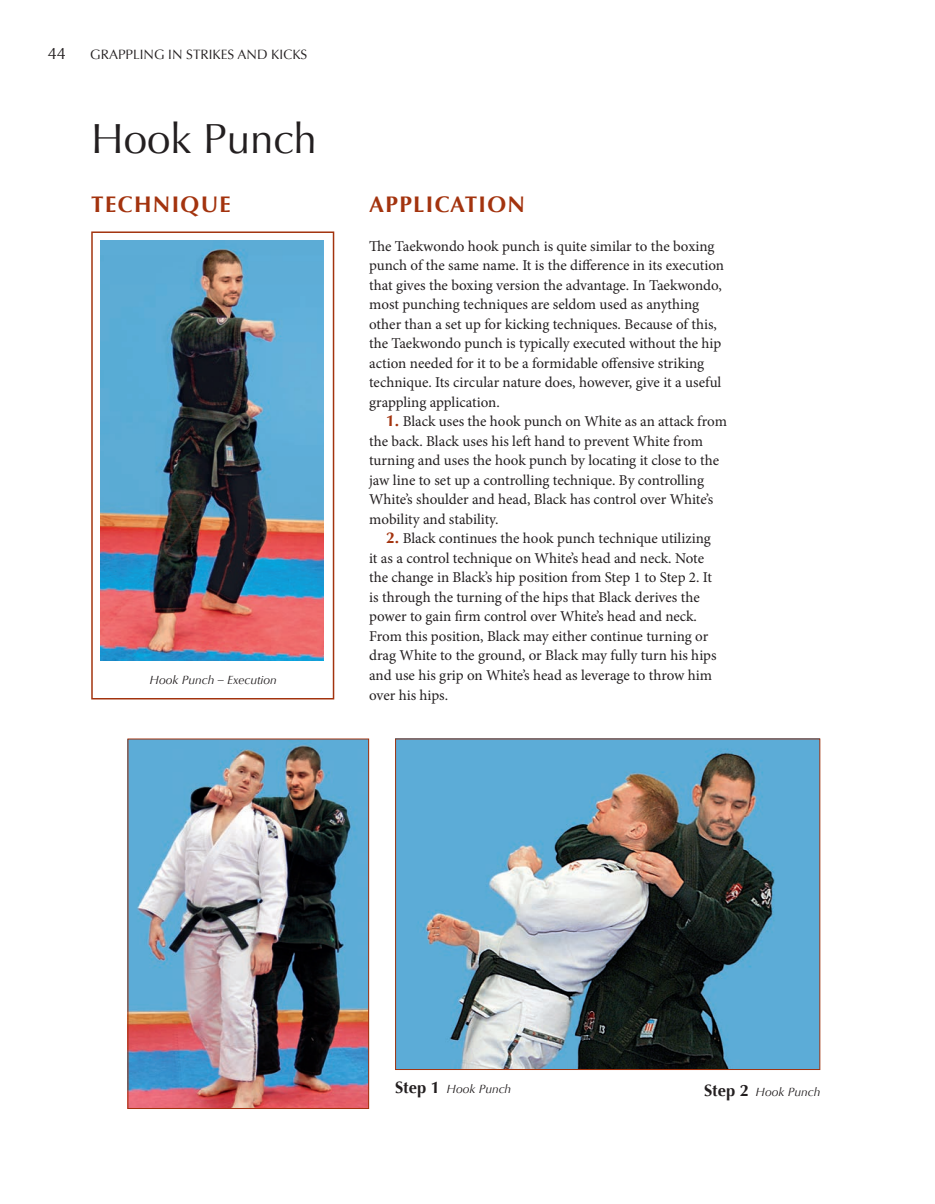
<style>
.page{position:relative;width:935px;height:1204px;background:#fff}
.page>*{position:absolute;margin:0;border:0;box-sizing:border-box;transform-origin:0 0}
.t1{font:42px "Optima";color:#231f20}
.t2{font:700 22.5px "Optima";letter-spacing:.06em;color:#a3330e}
.t3{font:16.5px "Optima";color:#231f20}
.t4{font:15px/19.5px "Minion Pro";color:#231f20}
.t5{font:13.5px "Optima";color:#231f20}
.t6{font:italic 12px "Optima";color:#231f20}
.s1{font-family:"Optima";font-weight:700;font-size:15.75px;color:#a3330e}
.s2{font-weight:700;font-style:normal;font-size:16.5px}
</style>
<div class="page">
<div style="left:91px;top:231px;width:243px;height:468px;border:2px solid #a3330e"></div>
<img style="left:100px;top:240px;width:224px;height:420px">
<img style="left:129px;top:740px;width:238px;height:367px">
<div style="left:127px;top:738px;width:242px;height:371px;border:1px solid #a3330e"></div>
<img style="left:397px;top:740px;width:421px;height:328px">
<div style="left:395px;top:738px;width:425px;height:332px;border:1px solid #a3330e"></div>
<p class="t3" style="left:48px;top:44px;width:20px">44</p>
<p class="t5" style="left:90px;top:47px;width:219px">GRAPPLING IN STRIKES AND KICKS</p>
<p class="t1" style="left:91px;top:115px;width:227px">Hook Punch</p>
<p class="t2" style="left:91px;top:191px;width:141px">TECHNIQUE</p>
<p class="t2" style="left:369px;top:191px;width:157px">APPLICATION</p>
<p class="t4" style="left:369px;top:238px;width:356px">The Taekwondo hook punch is quite similar to the boxing punch of the same name. It is the difference in its execution that gives the boxing version the advantage. In Taekwondo, most punching techniques are seldom used as anything other than a set up for kicking techniques. Because of this, the Taekwondo punch is typically executed without the hip action needed for it to be a formidable offensive striking technique. Its circular nature does, however, give it a useful grappling application.</p>
<p class="t4" style="left:369px;top:413px;width:359px;text-indent:17px"><span class="s1">1.</span> Black uses the hook punch on White as an attack from the back. Black uses his left hand to prevent White from turning and uses the hook punch by locating it close to the jaw line to set up a controlling technique. By controlling White’s shoulder and head, Black has control over White’s mobility and stability.</p>
<p class="t4" style="left:369px;top:530px;width:349px;text-indent:17px"><span class="s1">2.</span> Black continues the hook punch technique utilizing it as a control technique on White’s head and neck. Note the change in Black’s hip position from Step 1 to Step 2. It is through the turning of the hips that Black derives the power to gain firm control over White’s head and neck.<br>From this position, Black may either continue turning or drag White to the ground, or Black may fully turn his hips and use his grip on White’s head as leverage to throw him over his hips.</p>
<p class="t6" style="left:150px;top:673px;width:129px">Hook Punch – Execution</p>
<p class="t6" style="left:395px;top:1082px;width:118px"><span class="s2">Step 1</span> Hook Punch</p>
<p class="t6" style="left:704px;top:1085px;width:118px"><span class="s2">Step 2</span> Hook Punch</p>
</div>
